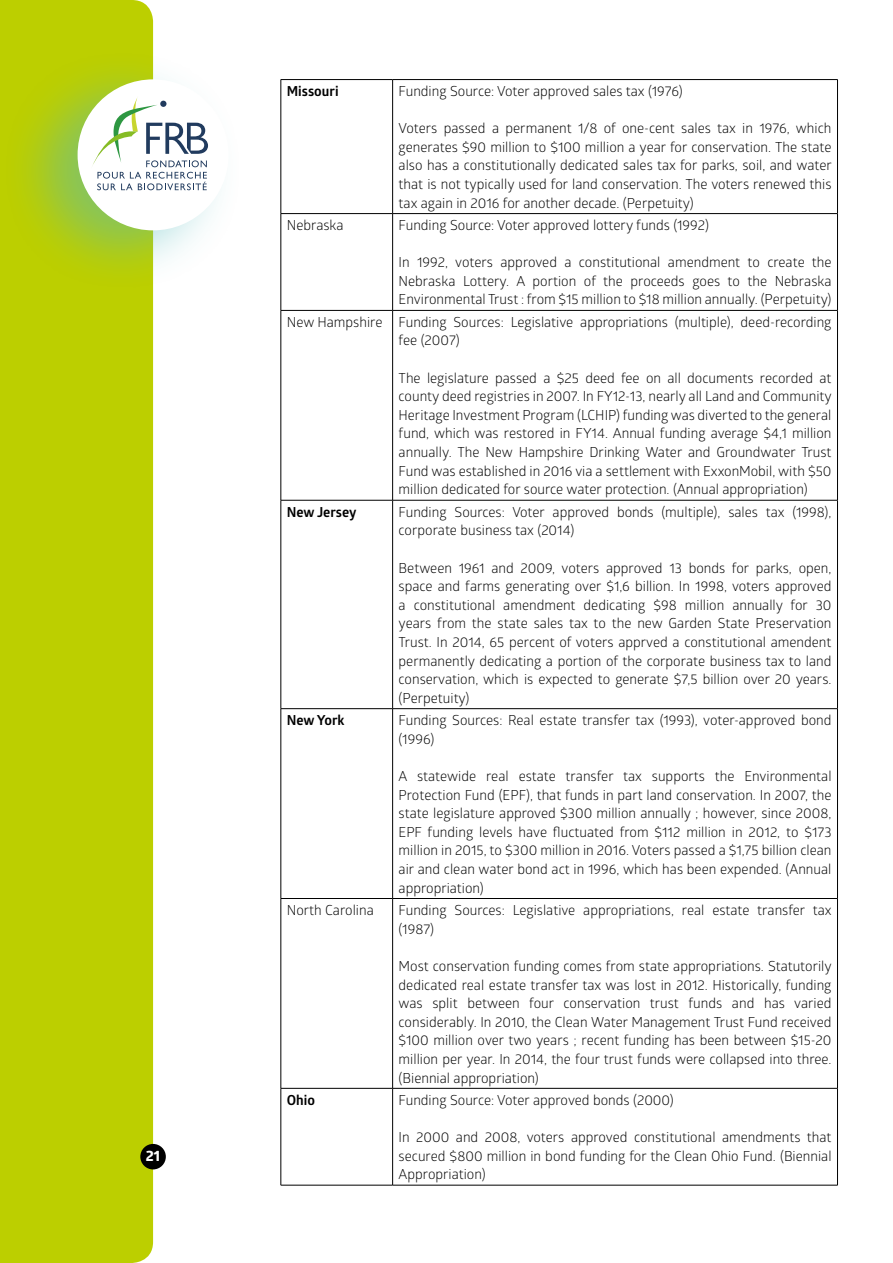
<style>
.page{position:relative;width:893px;height:1263px;background:#fff}
.page>*{position:absolute;margin:0;border:0;box-sizing:border-box;transform-origin:0 0}
.t1{font:700 14.85px "Globerx";color:#fff}
.t2{font:13.8px/18.6px "Glober";color:#000;text-align:justify}
.t3{font:700 13.8px "Glober";color:#000}
</style>
<div class="page">
<div style="left:0;top:0;width:153px;height:1263px;background:#bccf00"></div>
<div style="left:1px;top:49px;width:244px;height:243px;background:#51babc;opacity:.5"></div>
<div style="left:78px;top:79px;width:151px;height:151px;background:#fff;border-radius:50%"></div>
<svg style="left:91px;top:96px;width:117px;height:94px"></svg>
<div style="left:140px;top:1144px;width:26px;height:25px;background:#000;border-radius:50%"></div>
<hr style="left:281px;top:79px;width:112px;height:1px;background:#000">
<hr style="left:281px;top:80px;width:1px;height:133px;background:#000">
<hr style="left:393px;top:79px;width:445px;height:1px;background:#000">
<hr style="left:392px;top:80px;width:1px;height:133px;background:#000">
<hr style="left:837px;top:80px;width:1px;height:133px;background:#000">
<hr style="left:281px;top:213px;width:112px;height:1px;background:#000">
<hr style="left:281px;top:214px;width:1px;height:96px;background:#000">
<hr style="left:393px;top:213px;width:445px;height:1px;background:#000">
<hr style="left:392px;top:214px;width:1px;height:96px;background:#000">
<hr style="left:837px;top:214px;width:1px;height:96px;background:#000">
<hr style="left:281px;top:310px;width:112px;height:1px;background:#000">
<hr style="left:281px;top:311px;width:1px;height:189px;background:#000">
<hr style="left:393px;top:310px;width:445px;height:1px;background:#000">
<hr style="left:392px;top:311px;width:1px;height:189px;background:#000">
<hr style="left:837px;top:311px;width:1px;height:189px;background:#000">
<hr style="left:281px;top:500px;width:112px;height:1px;background:#000">
<hr style="left:281px;top:500px;width:1px;height:208px;background:#000">
<hr style="left:393px;top:500px;width:445px;height:1px;background:#000">
<hr style="left:392px;top:500px;width:1px;height:208px;background:#000">
<hr style="left:837px;top:500px;width:1px;height:208px;background:#000">
<hr style="left:281px;top:708px;width:112px;height:1px;background:#000">
<hr style="left:281px;top:709px;width:1px;height:189px;background:#000">
<hr style="left:393px;top:708px;width:445px;height:1px;background:#000">
<hr style="left:392px;top:709px;width:1px;height:189px;background:#000">
<hr style="left:837px;top:709px;width:1px;height:189px;background:#000">
<hr style="left:281px;top:898px;width:112px;height:1px;background:#000">
<hr style="left:281px;top:899px;width:1px;height:189px;background:#000">
<hr style="left:393px;top:898px;width:445px;height:1px;background:#000">
<hr style="left:392px;top:899px;width:1px;height:189px;background:#000">
<hr style="left:837px;top:899px;width:1px;height:189px;background:#000">
<hr style="left:281px;top:1088px;width:112px;height:1px;background:#000">
<hr style="left:281px;top:1088px;width:1px;height:97px;background:#000">
<hr style="left:393px;top:1088px;width:445px;height:1px;background:#000">
<hr style="left:392px;top:1088px;width:1px;height:97px;background:#000">
<hr style="left:837px;top:1088px;width:1px;height:97px;background:#000">
<hr style="left:281px;top:1185px;width:112px;height:1px;background:#000">
<hr style="left:393px;top:1185px;width:445px;height:1px;background:#000">
<p class="t1" style="left:146px;top:1145px;width:16px">21</p>
<p class="t3" style="left:287px;top:81px;width:53px">Missouri</p>
<p class="t2" style="left:399px;top:81px;width:286px">Funding Source: Voter approved sales tax (1976)</p>
<p class="t2" style="left:399px;top:118px;width:435px">Voters passed a permanent 1/8 of one-cent sales tax in 1976, which generates $90 million to $100 million a year for conservation. The state also has a constitutionally dedicated sales tax for parks, soil, and water that is not typically used for land conservation. The voters renewed this tax again in 2016 for another decade. (Perpetuity)</p>
<p class="t2" style="left:287px;top:215px;width:58px">Nebraska</p>
<p class="t2" style="left:399px;top:215px;width:312px">Funding Source: Voter approved lottery funds (1992)</p>
<p class="t2" style="left:399px;top:252px;width:434px">In 1992, voters approved a constitutional amendment to create the Nebraska Lottery. A portion of the proceeds goes to the Nebraska Environmental Trust : from $15 million to $18 million annually. (Perpetuity)</p>
<p class="t2" style="left:399px;top:312px;width:434px;text-indent:-112px">New Hampshire Funding Sources: Legislative appropriations (multiple), deed-recording fee (2007)</p>
<p class="t2" style="left:399px;top:368px;width:435px">The legislature passed a $25 deed fee on all documents recorded at county deed registries in 2007. In FY12-13, nearly all Land and Community Heritage Investment Program (LCHIP) funding was diverted to the general fund, which was restored in FY14. Annual funding average $4,1 million annually. The New Hampshire Drinking Water and Groundwater Trust Fund was established in 2016 via a settlement with ExxonMobil, with $50 million dedicated for source water protection. (Annual appropriation)</p>
<p class="t3" style="left:287px;top:502px;width:71px">New Jersey</p>
<p class="t2" style="left:399px;top:502px;width:434px">Funding Sources: Voter approved bonds (multiple), sales tax (1998), corporate business tax (2014)</p>
<p class="t2" style="left:399px;top:558px;width:434px">Between 1961 and 2009, voters approved 13 bonds for parks, open, space and farms generating over $1,6 billion. In 1998, voters approved a constitutional amendment dedicating $98 million annually for 30 years from the state sales tax to the new Garden State Preservation Trust. In 2014, 65 percent of voters apprved a constitutional amendent permanently dedicating a portion of the corporate business tax to land conservation, which is expected to generate $7,5 billion over 20 years. (Perpetuity)</p>
<p class="t3" style="left:287px;top:711px;width:59px">New York</p>
<p class="t2" style="left:399px;top:710px;width:434px">Funding Sources: Real estate transfer tax (1993), voter-approved bond (1996)</p>
<p class="t2" style="left:399px;top:766px;width:434px">A statewide real estate transfer tax supports the Environmental Protection Fund (EPF), that funds in part land conservation. In 2007, the state legislature approved $300 million annually ; however, since 2008, EPF funding levels have fluctuated from $112 million in 2012, to $173 million in 2015, to $300 million in 2016. Voters passed a $1,75 billion clean air and clean water bond act in 1996, which has been expended. (Annual appropriation)</p>
<p class="t2" style="left:287px;top:900px;width:88px">North Carolina</p>
<p class="t2" style="left:399px;top:900px;width:434px">Funding Sources: Legislative appropriations, real estate transfer tax (1987)</p>
<p class="t2" style="left:399px;top:956px;width:435px">Most conservation funding comes from state appropriations. Statutorily dedicated real estate transfer tax was lost in 2012. Historically, funding was split between four conservation trust funds and has varied considerably. In 2010, the Clean Water Management Trust Fund received $100 million over two years ; recent funding has been between $15-20 million per year. In 2014, the four trust funds were collapsed into three. (Biennial appropriation)</p>
<p class="t3" style="left:287px;top:1090px;width:30px">Ohio</p>
<p class="t2" style="left:399px;top:1090px;width:277px">Funding Source: Voter approved bonds (2000)</p>
<p class="t2" style="left:399px;top:1127px;width:434px">In 2000 and 2008, voters approved constitutional amendments that secured $800 million in bond funding for the Clean Ohio Fund. (Biennial Appropriation)</p>
</div>
